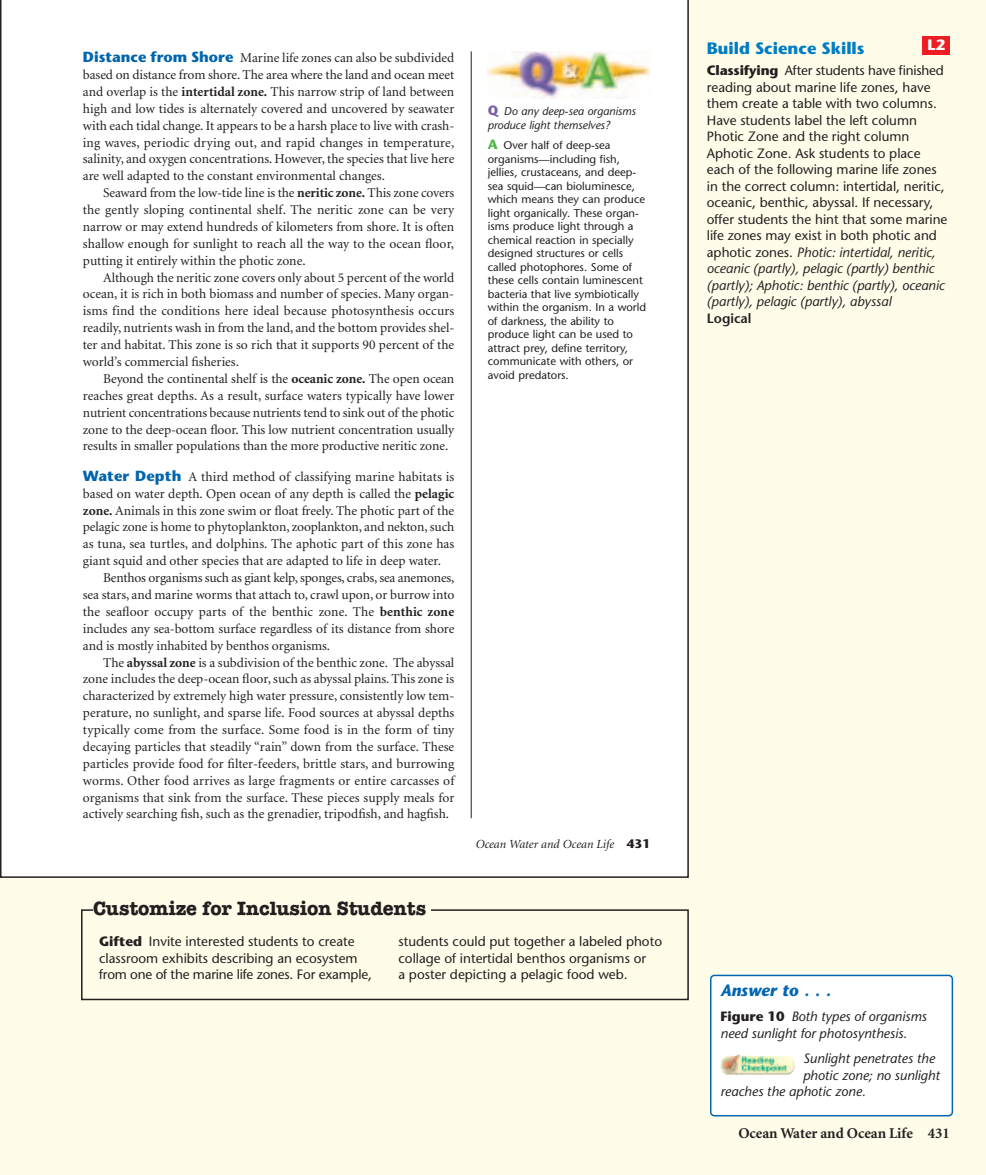
<style>
.page{position:relative;width:986px;height:1175px;background:#fff}
.page>*{position:absolute;margin:0;border:0;box-sizing:border-box;transform-origin:0 0}
.t1{font:700 19.5px "American Typewriter";color:#231f20}
.t2{font:700 16.5px "Stone Sans";color:#007ec5}
.t3{font:italic 700 16.5px "Stone Sans";color:#0166b3}
.t4{font:700 15px "Minion";color:#231f20}
.t5{font:700 15px "Stone Sans";color:#fff}
.t6{font:13.5px/16.8px "Minion";color:#231f20;text-align:justify}
.t7{font:13.5px/16.5px "Stone Sans";color:#231f20}
.t8{font:italic 13.5px/16.5px "Stone Sans";color:#231f20}
.t9{font:600 13.5px "Stone Sans";color:#231f20}
.t10{font:italic 12.3px "Minion";color:#231f20}
.t11{font:11.25px/13.5px "Stone Sans";color:#231f20}
.t12{font:italic 11.25px/13.5px "Stone Sans";color:#231f20}
.s1{font-family:"Stone Sans";font-weight:700;font-size:14.7px;color:#0065ae}
.s2{font-weight:700}
.s3{font-weight:700;font-style:normal;font-size:13.5px;color:#7960aa}
.s4{font-weight:700;font-size:13.5px;color:#4cb848}
.s5{font-family:"Stone Sans";font-weight:700;font-style:normal}
.s6{font-style:italic}
.s7{font-weight:700;font-style:normal}
</style>
<div class="page">
<div style="left:0;top:0;width:986px;height:1174px;background:#fffde9"></div>
<div style="left:0;top:0;width:688px;height:878px;background:#fff"></div>
<div style="left:922px;top:36px;width:28px;height:18px;background:#ee1d23"></div>
<div style="left:710px;top:974px;width:243px;height:142px;background:#fff"></div>
<img style="left:720px;top:1054px;width:74px;height:20px">
<div style="left:81px;top:909px;width:607px;height:91px;border:2px solid #231f20"></div>
<div style="left:93px;top:902px;width:337px;height:20px;background:#fffde9"></div>
<p class="t6" style="left:83px;top:51px;width:373px"><span class="s1">Distance from Shore</span> Marine life zones can also be subdivided based on distance from shore. The area where the land and ocean meet and overlap is the <span class="s2">intertidal zone.</span> This narrow strip of land between high and low tides is alternately covered and uncovered by seawater with each tidal change. It appears to be a harsh place to live with crash&shy;ing waves, periodic drying out, and rapid changes in temperature, salinity, and oxygen concentrations. However, the species that live here are well adapted to the constant environmental changes.</p>
<p class="t6" style="left:83px;top:186px;width:373px;text-indent:20px">Seaward from the low-tide line is the <span class="s2">neritic zone.</span> This zone covers the gently sloping continental shelf. The neritic zone can be very narrow or may extend hundreds of kilometers from shore. It is often shallow enough for sunlight to reach all the way to the ocean floor, putting it entirely within the photic zone.</p>
<p class="t6" style="left:83px;top:270px;width:373px;text-indent:20px">Although the neritic zone covers only about 5 percent of the world ocean, it is rich in both biomass and number of species. Many organ&shy;isms find the conditions here ideal because photosynthesis occurs readily, nutrients wash in from the land, and the bottom provides shel&shy;ter and habitat. This zone is so rich that it supports 90 percent of the world’s commercial fisheries.</p>
<p class="t6" style="left:83px;top:371px;width:373px;text-indent:20px">Beyond the continental shelf is the <span class="s2">oceanic zone.</span> The open ocean reaches great depths. As a result, surface waters typically have lower nutrient concentrations because nutrients tend to sink out of the photic zone to the deep-ocean floor. This low nutrient concentration usually results in smaller populations than the more productive neritic zone.</p>
<p class="t6" style="left:83px;top:469px;width:373px"><span class="s1">Water Depth</span> A third method of classifying marine habitats is</p>
<p class="t6" style="left:83px;top:486px;width:373px">based on water depth. Open ocean of any depth is called the <span class="s2">pelagic</span></p>
<p class="t6" style="left:83px;top:503px;width:373px"><span class="s2">zone.</span> Animals in this zone swim or float freely. The photic part of the</p>
<p class="t6" style="left:83px;top:520px;width:373px">pelagic zone is home to phytoplankton, zooplankton, and nekton, such</p>
<p class="t6" style="left:83px;top:537px;width:373px">as tuna, sea turtles, and dolphins. The aphotic part of this zone has</p>
<p class="t6" style="left:83px;top:553px;width:359px">giant squid and other species that are adapted to life in deep water.</p>
<p class="t6" style="left:103px;top:570px;width:353px">Benthos organisms such as giant kelp, sponges, crabs, sea anemones,</p>
<p class="t6" style="left:83px;top:587px;width:373px">sea stars, and marine worms that attach to, crawl upon, or burrow into</p>
<p class="t6" style="left:83px;top:604px;width:373px">the seafloor occupy parts of the benthic zone. The <span class="s2">benthic zone</span></p>
<p class="t6" style="left:83px;top:621px;width:373px">includes any sea-bottom surface regardless of its distance from shore</p>
<p class="t6" style="left:83px;top:638px;width:249px">and is mostly inhabited by benthos organisms.</p>
<p class="t6" style="left:103px;top:655px;width:353px">The <span class="s2">abyssal zone</span> is a subdivision of the benthic zone. The abyssal</p>
<p class="t6" style="left:83px;top:672px;width:373px">zone includes the deep-ocean floor, such as abyssal plains. This zone is</p>
<p class="t6" style="left:83px;top:688px;width:373px">characterized by extremely high water pressure, consistently low tem-</p>
<p class="t6" style="left:83px;top:705px;width:373px">perature, no sunlight, and sparse life. Food sources at abyssal depths</p>
<p class="t6" style="left:83px;top:722px;width:373px">typically come from the surface. Some food is in the form of tiny</p>
<p class="t6" style="left:83px;top:739px;width:373px">decaying particles that steadily “rain” down from the surface. These</p>
<p class="t6" style="left:83px;top:756px;width:373px">particles provide food for filter-feeders, brittle stars, and burrowing</p>
<p class="t6" style="left:83px;top:773px;width:373px">worms. Other food arrives as large fragments or entire carcasses of</p>
<p class="t6" style="left:83px;top:790px;width:373px">organisms that sink from the surface. These pieces supply meals for</p>
<p class="t6" style="left:83px;top:807px;width:368px">actively searching fish, such as the grenadier, tripodfish, and hagfish.</p>
<p class="t12" style="left:488px;top:106px;width:150px"><span class="s3">Q</span> Do any deep-sea organisms produce light themselves?</p>
<p class="t11" style="left:488px;top:140px;width:160px"><span class="s4">A</span> Over half of deep-sea organisms—including fish, jellies, crustaceans, and deep&shy;sea squid—can bioluminesce, which means they can produce light organically. These organ&shy;isms produce light through a chemical reaction in specially designed structures or cells called photophores. Some of these cells contain luminescent bacteria that live symbiotically within the organism. In a world of darkness, the ability to produce light can be used to attract prey, define territory, communicate with others, or avoid predators.</p>
<p class="t10" style="left:475px;top:838px;width:176px">Ocean Water and Ocean Life <span class="s5">431</span></p>
<h1 class="t1" style="left:93px;top:901px;width:335px">Customize for Inclusion Students</h1>
<p class="t7" style="left:99px;top:934px;width:274px"><span class="s2">Gifted</span> Invite interested students to create classroom exhibits describing an ecosystem from one of the marine life zones. For example,</p>
<p class="t7" style="left:398px;top:934px;width:265px">students could put together a labeled photo collage of intertidal benthos organisms or<br>a poster depicting a pelagic food web.</p>
<p class="t5" style="left:927px;top:39px;width:19px">L2</p>
<p class="t2" style="left:706px;top:42px;width:159px">Build Science Skills</p>
<p class="t7" style="left:706px;top:63px;width:242px"><span class="s2">Classifying</span> After students have finished reading about marine life zones, have them create a table with two columns.<br>Have students label the left column Photic Zone and the right column Aphotic Zone. Ask students to place each of the following marine life zones in the correct column: intertidal, neritic, oceanic, benthic, abyssal. If necessary, offer students the hint that some marine life zones may exist in both photic and aphotic zones. <span class="s6">Photic: intertidal, neritic, oceanic (partly), pelagic (partly) benthic (partly); Aphotic: benthic (partly), oceanic (partly), pelagic (partly), abyssal</span></p>
<p class="t9" style="left:706px;top:313px;width:46px">Logical</p>
<p class="t3" style="left:720px;top:983px;width:112px">Answer to . . .</p>
<p class="t8" style="left:720px;top:1009px;width:208px"><span class="s7">Figure 10</span> Both types of organisms need sunlight for photosynthesis.</p>
<p class="t8" style="left:803px;top:1051px;width:133px">Sunlight penetrates the</p>
<p class="t8" style="left:803px;top:1068px;width:138px">photic zone; no sunlight</p>
<p class="t8" style="left:720px;top:1084px;width:147px">reaches the aphotic zone.</p>
<p class="t4" style="left:738px;top:1127px;width:213px">Ocean Water and Ocean Life 431</p>
</div>
